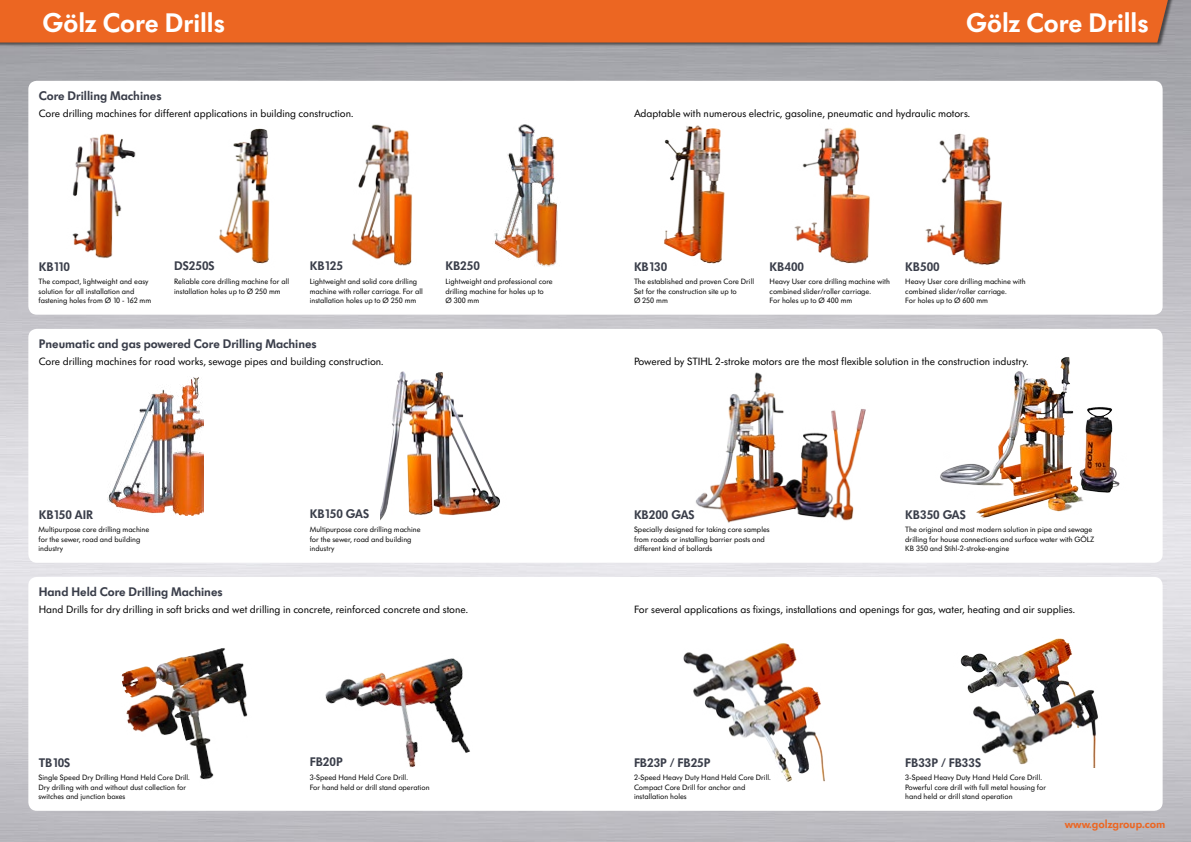
<style>
.page{position:relative;width:1191px;height:842px;background:#fff}
.page>*{position:absolute;margin:0;border:0;box-sizing:border-box;transform-origin:0 0}
.t1{font:28px "Futura SB Dem Bol";color:#fff}
.t2{font:13px "Futura SB Dem Bol";color:#393d49}
.t3{font:12px "Futura SB Dem Bol";color:#ec6622}
.t4{font:11px "Futura SB";color:#000}
.t5{font:8px/9.6px "Futura SB";color:#000}
</style>
<div class="page">
<div style="left:0;top:0;width:1182px;height:47px;background:#000;opacity:.55"></div>
<div style="left:0;top:0;width:1177px;height:43px;background:#ec6622"></div>
<img style="left:72px;top:133px;width:64px;height:125px">
<img style="left:219px;top:128px;width:51px;height:136px">
<img style="left:352px;top:124px;width:61px;height:142px">
<img style="left:494px;top:124px;width:64px;height:143px">
<img style="left:664px;top:125px;width:61px;height:139px">
<img style="left:794px;top:127px;width:76px;height:137px">
<img style="left:925px;top:133px;width:77px;height:132px">
<img style="left:940px;top:357px;width:180px;height:161px">
<img style="left:695px;top:372px;width:171px;height:151px">
<img style="left:380px;top:371px;width:120px;height:150px">
<img style="left:107px;top:377px;width:96px;height:138px">
<img style="left:174px;top:648px;width:49px;height:12px">
<img style="left:121px;top:660px;width:127px;height:120px">
<img style="left:325px;top:658px;width:145px;height:110px">
<img style="left:683px;top:643px;width:114px;height:25px">
<img style="left:693px;top:668px;width:132px;height:114px">
<img style="left:960px;top:638px;width:113px;height:47px">
<img style="left:967px;top:685px;width:131px;height:82px">
<h1 class="t1" style="left:43px;top:7px;width:184px">Gölz Core Drills</h1>
<h1 class="t1" style="left:966px;top:7px;width:184px">Gölz Core Drills</h1>
<h2 class="t2" style="left:39px;top:89px;width:124px">Core Drilling Machines</h2>
<h3 class="t4" style="left:39px;top:108px;width:316px">Core drilling machines for different applications in building construction.</h3>
<h3 class="t4" style="left:634px;top:108px;width:338px">Adaptable with numerous electric, gasoline, pneumatic and hydraulic motors.</h3>
<h2 class="t2" style="left:39px;top:259px;width:33px">KB110</h2>
<h2 class="t2" style="left:174px;top:259px;width:42px">DS250S</h2>
<h2 class="t2" style="left:310px;top:259px;width:35px">KB125</h2>
<h2 class="t2" style="left:445px;top:259px;width:36px">KB250</h2>
<h2 class="t2" style="left:634px;top:259px;width:35px">KB130</h2>
<h2 class="t2" style="left:769px;top:259px;width:36px">KB400</h2>
<h2 class="t2" style="left:905px;top:259px;width:36px">KB500</h2>
<p class="t5" style="left:39px;top:277px;width:114px">The compact, lightweight and easy solution for all installation and fastening holes from Ø 10 - 162 mm</p>
<p class="t5" style="left:634px;top:277px;width:122px">The established and proven Core Drill<br>Set for the construction site up to<br>Ø 250 mm</p>
<p class="t5" style="left:174px;top:277px;width:116px">Reliable core drilling machine for all installation holes up to Ø 250 mm</p>
<p class="t5" style="left:769px;top:277px;width:122px">Heavy User core drilling machine with combined slider/roller carriage.<br>For holes up to Ø 400 mm</p>
<p class="t5" style="left:310px;top:277px;width:115px">Lightweight and solid core drilling machine with roller carriage. For all installation holes up to Ø 250 mm</p>
<p class="t5" style="left:905px;top:277px;width:122px">Heavy User core drilling machine with combined slider/roller carriage.<br>For holes up to Ø 600 mm</p>
<p class="t5" style="left:445px;top:277px;width:109px">Lightweight and professional core drilling machine for holes up to<br>Ø 300 mm</p>
<h2 class="t2" style="left:39px;top:337px;width:279px">Pneumatic and gas powered Core Drilling Machines</h2>
<h3 class="t4" style="left:39px;top:356px;width:346px">Core drilling machines for road works, sewage pipes and building construction.</h3>
<h3 class="t4" style="left:634px;top:355px;width:396px">Powered by STIHL 2-stroke motors are the most flexible solution in the construction industry.</h3>
<h2 class="t2" style="left:39px;top:507px;width:56px">KB150 AIR</h2>
<h2 class="t2" style="left:310px;top:507px;width:61px">KB150 GAS</h2>
<h2 class="t2" style="left:634px;top:507px;width:62px">KB200 GAS</h2>
<h2 class="t2" style="left:905px;top:507px;width:62px">KB350 GAS</h2>
<p class="t5" style="left:39px;top:525px;width:112px">Multipurpose core drilling machine for the sewer, road and building industry</p>
<p class="t5" style="left:310px;top:525px;width:112px">Multipurpose core drilling machine for the sewer, road and building industry</p>
<p class="t5" style="left:634px;top:525px;width:137px">Specially designed for taking core samples from roads or installing barrier posts and different kind of bollards</p>
<p class="t5" style="left:905px;top:525px;width:191px">The original and most modern solution in pipe and sewage drilling for house connections and surface water with GÖLZ<br>KB 350 and Stihl-2-stroke-engine</p>
<h2 class="t2" style="left:39px;top:585px;width:185px">Hand Held Core Drilling Machines</h2>
<h3 class="t4" style="left:39px;top:604px;width:431px">Hand Drills for dry drilling in soft bricks and wet drilling in concrete, reinforced concrete and stone.</h3>
<h3 class="t4" style="left:634px;top:603px;width:442px">For several applications as fixings, installations and openings for gas, water, heating and air supplies.</h3>
<h2 class="t2" style="left:39px;top:755px;width:33px">TB10S</h2>
<h2 class="t2" style="left:310px;top:755px;width:34px">FB20P</h2>
<h2 class="t2" style="left:634px;top:755px;width:78px">FB23P / FB25P</h2>
<h2 class="t2" style="left:905px;top:755px;width:77px">FB33P / FB33S</h2>
<p class="t5" style="left:39px;top:773px;width:153px">Single Speed Dry Drilling Hand Held Core Drill.<br>Dry drilling with and without dust collection for switches and junction boxes</p>
<p class="t5" style="left:634px;top:773px;width:138px">2-Speed Heavy Duty Hand Held Core Drill.<br>Compact Core Drill for anchor and installation holes</p>
<p class="t5" style="left:310px;top:773px;width:121px">3-Speed Hand Held Core Drill.<br>For hand held or drill stand operation</p>
<p class="t5" style="left:905px;top:773px;width:142px">3-Speed Heavy Duty Hand Held Core Drill.<br>Powerful core drill with full metal housing for hand held or drill stand operation</p>
<h3 class="t3" style="left:1064px;top:817px;width:102px">www.golzgroup.com</h3>
</div>
